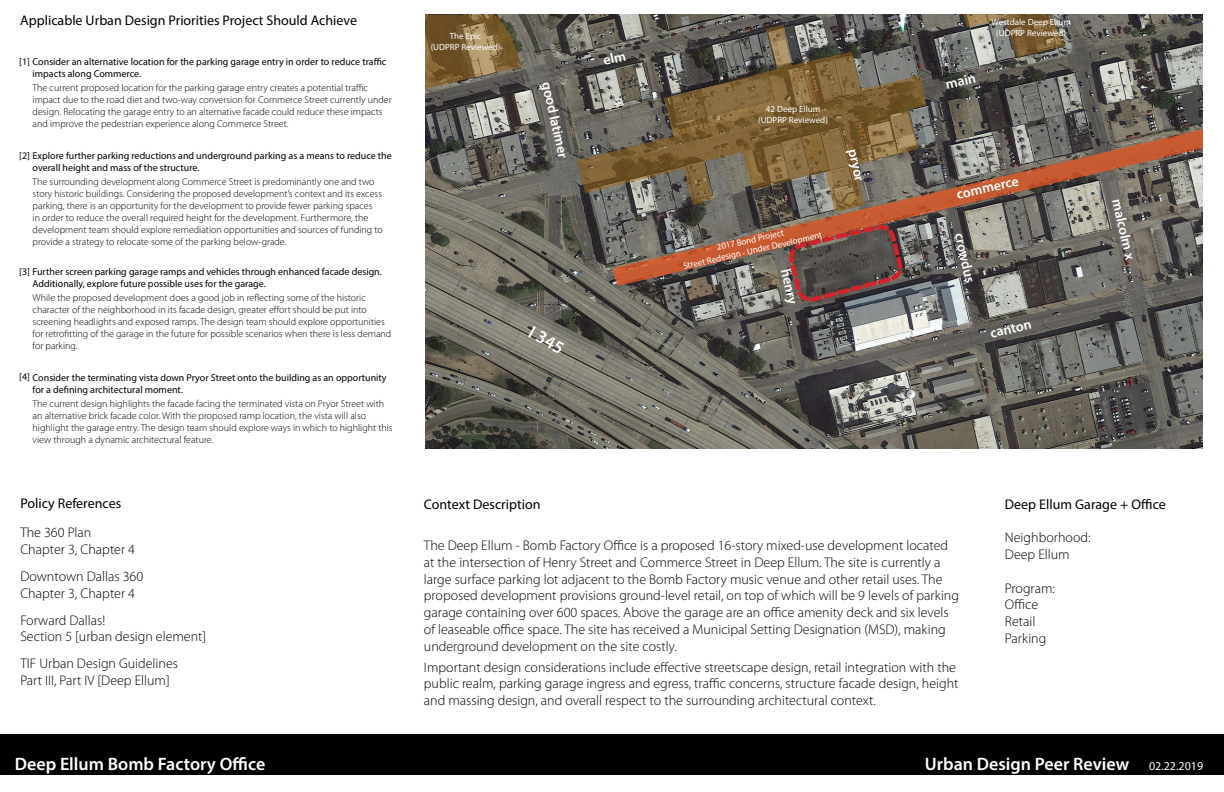
<style>
.page{position:relative;width:1224px;height:792px;background:#fff}
.page>*{position:absolute;margin:0;border:0;box-sizing:border-box;transform-origin:0 0}
.t1{font:600 18px "Myriad Pro";color:#fff}
.t2{font:300 14px/16.8px "Myriad Pro";color:#000}
.t3{font:14px "Myriad Pro";color:#000}
.t4{font:600 14px "Myriad Pro";color:#fff}
.t5{font:12px "Myriad Pro";color:#fff}
.t6{font:300 10px/12px "Myriad Pro";color:#000}
.t7{font:10px/12px "Myriad Pro";color:#000}
.t8{font:9px/10.8px "Myriad Pro";color:#fff;text-align:center}
</style>
<div class="page">
<img style="left:425px;top:14px;width:778px;height:435px">
<svg style="left:577px;top:25px;width:349px;height:187px;background:#6e634f"></svg>
<svg style="left:613px;top:128px;width:590px;height:158px;background:#7b6859"></svg>
<div style="left:0;top:734px;width:1224px;height:40px;background:#000"></div>
<svg style="left:786px;top:222px;width:119px;height:83px;background:#704e48"></svg>
<svg style="left:425px;top:15px;width:97px;height:76px;background:#786240"></svg>
<svg style="left:963px;top:14px;width:103px;height:44px;background:#82755d"></svg>
<svg style="left:604px;top:53px;width:22px;height:12px"></svg>
<h2 class="t3" style="left:20px;top:12px;width:338px">Applicable Urban Design Priorities Project Should Achieve</h2>
<p class="t7" style="left:33px;top:56px;width:355px;text-indent:-13px">[1] Consider an alternative location for the parking garage entry in order to reduce traffic impacts along Commerce.</p>
<p class="t6" style="left:33px;top:82px;width:361px">The current proposed location for the parking garage entry creates a potential traffic impact due to the road diet and two-way conversion for Commerce Street currently under design. Relocating the garage entry to an alternative facade could reduce these impacts and improve the pedestrian experience along Commerce Street.</p>
<p class="t7" style="left:33px;top:150px;width:361px;text-indent:-13px">[2] Explore further parking reductions and underground parking as a means to reduce the overall height and mass of the structure.</p>
<p class="t6" style="left:33px;top:176px;width:352px">The surrounding development along Commerce Street is predominantly one and two story historic buildings. Considering the proposed development’s context and its excess parking, there is an opportunity for the development to provide fewer parking spaces<br>in order to reduce the overall required height for the development. Furthermore, the development team should explore remediation opportunities and sources of funding to provide a strategy to relocate some of the parking below-grade.</p>
<p class="t7" style="left:33px;top:266px;width:351px;text-indent:-13px">[3] Further screen parking garage ramps and vehicles through enhanced facade design.<br>Additionally, explore future possible uses for the garage.</p>
<p class="t6" style="left:33px;top:292px;width:360px">While the proposed development does a good job in reflecting some of the historic character of the neighborhood in its facade design, greater effort should be put into screening headlights and exposed ramps. The design team should explore opportunities for retrofitting of the garage in the future for possible scenarios when there is less demand for parking.</p>
<p class="t7" style="left:33px;top:371px;width:356px;text-indent:-13px">[4] Consider the terminating vista down Pryor Street onto the building as an opportunity for a defining architectural moment.</p>
<p class="t6" style="left:33px;top:397px;width:362px">The current design highlights the facade facing the terminated vista on Pryor Street with an alternative brick facade color. With the proposed ramp location, the vista will also highlight the garage entry. The design team should explore ways in which to highlight this view through a dynamic architectural feature.</p>
<p class="t8" style="left:431px;top:31px;width:71px">The Epic<br>(UDPRP Reviewed)</p>
<h2 class="t4" style="left:555px;top:80px;width:80px;rotate:77deg">good latimer</h2>
<h1 class="t1" style="left:536px;top:321px;width:39px;rotate:29deg">I 345</h1>
<p class="t8" style="left:758px;top:104px;width:71px">42 Deep Ellum (UDPRP Reviewed)</p>
<h2 class="t4" style="left:861px;top:147px;width:35px;rotate:77deg">pryor</h2>
<p class="t8" style="left:680px;top:250px;width:144px;rotate:-13deg">2017 Bond Project<br>Street Redesign - Under Development</p>
<h2 class="t4" style="left:794px;top:267px;width:37px;rotate:77deg">henry</h2>
<h2 class="t4" style="left:944px;top:76px;width:32px;rotate:-13deg">main</h2>
<p class="t8" style="left:991px;top:17px;width:81px">Westdale Deep Ellum (UDPRP Reviewed)</p>
<h2 class="t4" style="left:955px;top:186px;width:65px;rotate:-13deg">commerce</h2>
<h2 class="t4" style="left:968px;top:231px;width:53px;rotate:77deg">crowdus</h2>
<h2 class="t4" style="left:988px;top:325px;width:44px;rotate:-13deg">canton</h2>
<h2 class="t4" style="left:1125px;top:197px;width:63px;rotate:77deg">malcolm x</h2>
<h2 class="t3" style="left:20px;top:495px;width:102px">Policy References</h2>
<h2 class="t3" style="left:424px;top:495px;width:118px">Context Description</h2>
<p class="t2" style="left:424px;top:537px;width:537px">The Deep Ellum - Bomb Factory Office is a proposed 16-story mixed-use development located at the intersection of Henry Street and Commerce Street in Deep Ellum. The site is currently a large surface parking lot adjacent to the Bomb Factory music venue and other retail uses. The proposed development provisions ground-level retail, on top of which will be 9 levels of parking garage containing over 600 spaces. Above the garage are an office amenity deck and six levels of leaseable office space. The site has received a Municipal Setting Designation (MSD), making underground development on the site costly.</p>
<p class="t2" style="left:424px;top:659px;width:536px">Important design considerations include effective streetscape design, retail integration with the public realm, parking garage ingress and egress, traffic concerns, structure facade design, height and massing design, and overall respect to the surrounding architectural context.</p>
<h2 class="t2" style="left:20px;top:525px;width:116px">The 360 Plan<br>Chapter 3, Chapter 4</h2>
<h2 class="t2" style="left:20px;top:568px;width:124px">Downtown Dallas 360<br>Chapter 3, Chapter 4</h2>
<h2 class="t2" style="left:20px;top:612px;width:187px">Forward Dallas!<br>Section 5 [urban design element]</h2>
<h2 class="t2" style="left:20px;top:655px;width:159px">TIF Urban Design Guidelines<br>Part III, Part IV [Deep Ellum]</h2>
<h2 class="t3" style="left:1005px;top:495px;width:162px">Deep Ellum Garage + Office</h2>
<h2 class="t2" style="left:1005px;top:529px;width:87px">Neighborhood:<br>Deep Ellum</h2>
<h2 class="t2" style="left:1005px;top:580px;width:52px">Program:<br>Office<br>Retail<br>Parking</h2>
<h1 class="t1" style="left:15px;top:753px;width:252px">Deep Ellum Bomb Factory Office</h1>
<h1 class="t1" style="left:925px;top:753px;width:206px">Urban Design Peer Review</h1>
<p class="t5" style="left:1149px;top:759px;width:56px">02.22.2019</p>
</div>
